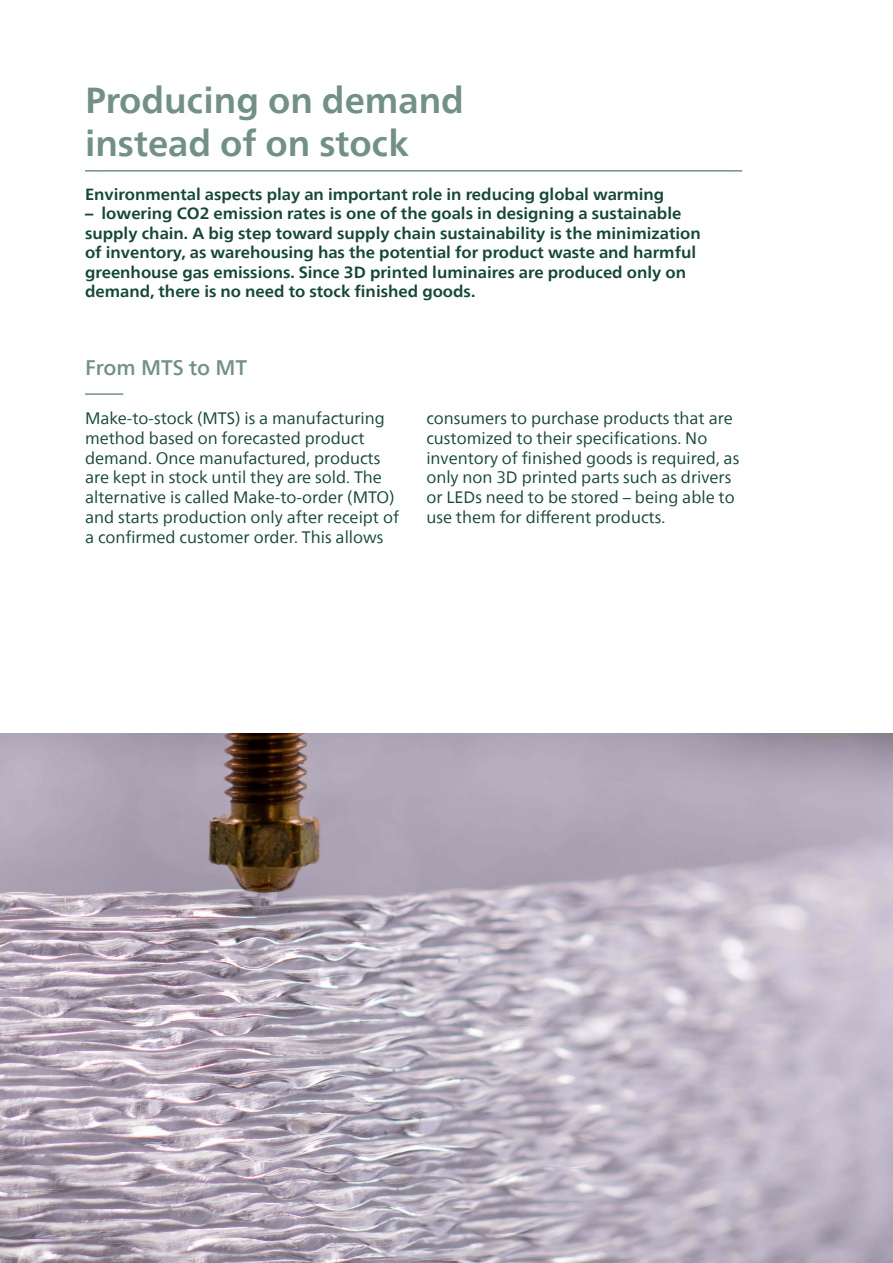
<style>
.page{position:relative;width:893px;height:1263px;background:#fff}
.page>*{position:absolute;margin:0;border:0;box-sizing:border-box;transform-origin:0 0}
.t1{font:700 36px/43.2px "Neue Frutiger World";color:#729186}
.t2{font:500 21px "Neue Frutiger World";color:#729186}
.t3{font:16.5px/19.8px "Neue Frutiger World";color:#144835}
.t4{font:700 16.2px/19.4px "Neue Frutiger World";color:#144835}
</style>
<div class="page">
<hr style="left:85px;top:170px;width:657px;height:2px;background:#729186">
<hr style="left:85px;top:393px;width:38px;height:2px;background:#729186">
<img style="left:0;top:734px;width:893px;height:529px">
<p class="t1" style="left:85px;top:78px;width:380px">Producing on demand instead of on stock</p>
<p class="t4" style="left:85px;top:184px;width:581px">Environmental aspects play an important role in reducing global warming</p>
<p class="t4" style="left:85px;top:204px;width:617px">– lowering CO2 emission rates is one of the goals in designing a sustainable supply chain. A big step toward supply chain sustainability is the minimization of inventory, as warehousing has the potential for product waste and harmful greenhouse gas emissions. Since 3D printed luminaires are produced only on demand, there is no need to stock finished goods.</p>
<p class="t2" style="left:85px;top:350px;width:164px">From MTS to MT</p>
<p class="t3" style="left:85px;top:409px;width:316px">Make-to-stock (MTS) is a manufacturing method based on forecasted product demand. Once manufactured, products are kept in stock until they are sold. The alternative is called Make-to-order (MTO) and starts production only after receipt of a confirmed customer order. This allows</p>
<p class="t3" style="left:426px;top:409px;width:314px">consumers to purchase products that are customized to their specifications. No inventory of finished goods is required, as only non 3D printed parts such as drivers or LEDs need to be stored – being able to use them for different products.</p>
</div>
